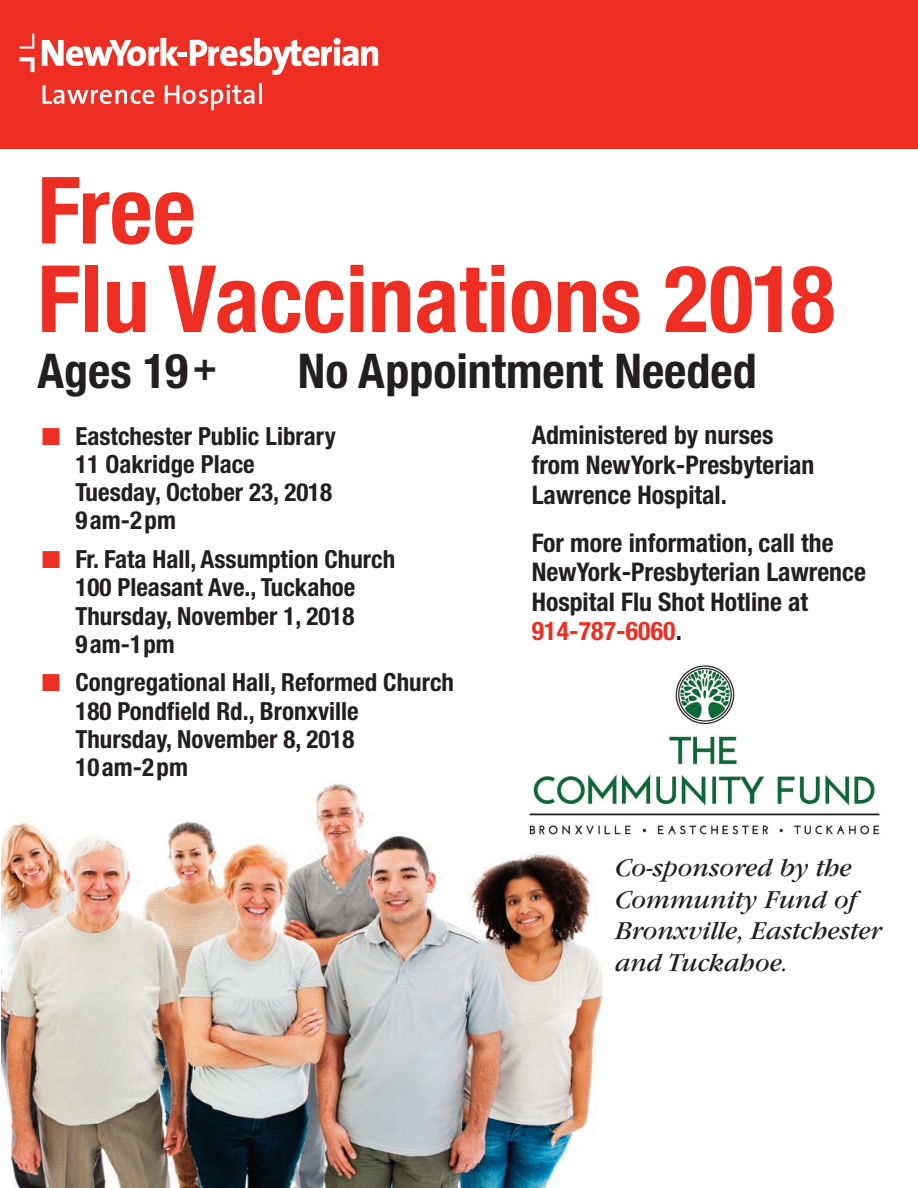
<style>
.page{position:relative;width:918px;height:1188px;background:#fff}
.page>*{position:absolute;margin:0;border:0;box-sizing:border-box;transform-origin:0 0}
.t1{font:700 condensed 93px/88.5px "Helvetica Neue";color:#ee2e22}
.t2{font:700 condensed 48px "Helvetica Neue";color:#231f20}
.t3{font:italic 27px/31.5px "Garamond";color:#231f20}
.t4{font:700 condensed 25.65px/29.4px "Helvetica Neue";color:#231f20}
.t5{font:700 condensed 25.05px/28.2px "Helvetica Neue";color:#231f20}
.s1{color:#ee2e22}
</style>
<div class="page">
<div style="left:0;top:0;width:918px;height:149px;background:#ee2e22"></div>
<img style="left:2px;top:783px;width:602px;height:405px">
<img style="left:526px;top:665px;width:354px;height:172px">
<svg style="left:42px;top:38px;width:137px;height:28px"></svg>
<hr style="left:177px;top:53px;width:10px;height:4px;background:#fff">
<svg style="left:190px;top:38px;width:188px;height:37px"></svg>
<svg style="left:43px;top:85px;width:111px;height:19px"></svg>
<svg style="left:165px;top:84px;width:89px;height:26px"></svg>
<hr style="left:259px;top:84px;width:3px;height:20px;background:#fff">
<svg style="left:19px;top:57px;width:16px;height:15px"></svg>
<svg style="left:19px;top:34px;width:15px;height:15px"></svg>
<h1 class="t1" style="left:38px;top:160px;width:799px">Free<br>Flu Vaccinations 2018</h1>
<h2 class="t2" style="left:38px;top:331px;width:181px">Ages 19<sup>+</sup></h2>
<h2 class="t2" style="left:298px;top:331px;width:460px">No Appointment Needed</h2>
<p class="t4" style="left:532px;top:419px;width:284px">Administered by nurses from NewYork-Presbyterian<br>Lawrence Hospital.</p>
<p class="t4" style="left:532px;top:526px;width:336px">For more information, call the<br>NewYork-Presbyterian Lawrence<br>Hospital Flu Shot Hotline at<br><span class="s1">914-787-6060</span>.</p>
<p class="t5" style="left:75px;top:420px;width:262px;text-indent:-34px"><span class="s1">■</span> Eastchester Public Library<br>11 Oakridge Place<br>Tuesday, October 23, 2018<br>9am-2pm</p>
<p class="t5" style="left:75px;top:543px;width:321px;text-indent:-34px"><span class="s1">■</span> Fr. Fata Hall, Assumption Church<br>100 Pleasant Ave., Tuckahoe<br>Thursday, November 1, 2018<br>9am-1pm</p>
<p class="t5" style="left:75px;top:667px;width:380px;text-indent:-34px"><span class="s1">■</span> Congregational Hall, Reformed Church<br>180 Pondfield Rd., Bronxville<br>Thursday, November 8, 2018<br>10am-2pm</p>
<p class="t3" style="left:615px;top:855px;width:269px">Co-sponsored by the<br>Community Fund of<br>Bronxville, Eastchester and Tuckahoe.</p>
</div>
